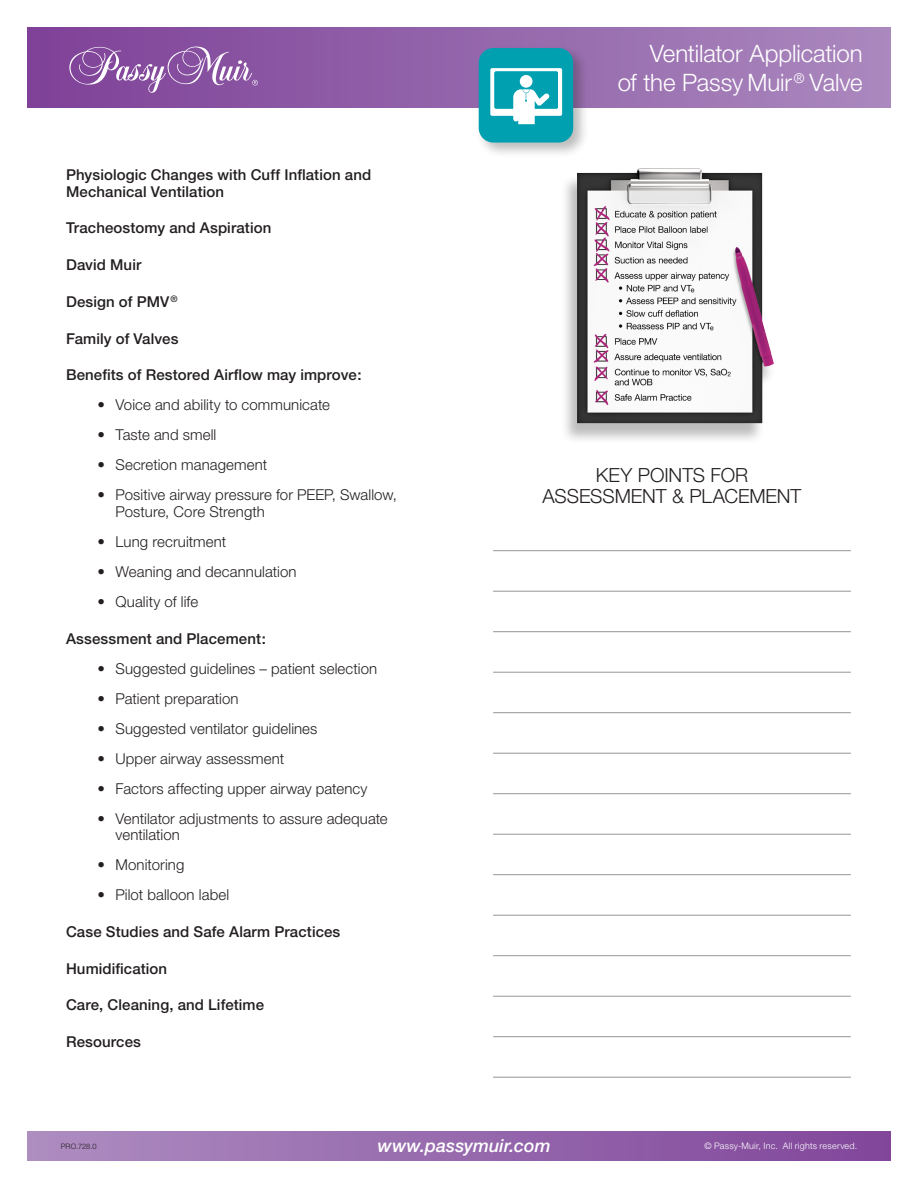
<style>
.page{position:relative;width:918px;height:1188px;background:#fff}
.page>*{position:absolute;margin:0;border:0;box-sizing:border-box;transform-origin:0 0}
.t1{font:300 24px/28.5px "Helvetica Neue";letter-spacing:-.005em;color:#fff;text-align:right}
.t2{font:300 19.5px/21px "Helvetica Neue";letter-spacing:-.005em;color:#231f20;text-align:center}
.t3{font:italic 500 18px "Helvetica Neue";color:#fff}
.t4{font:300 15px/16.5px "Helvetica Neue";letter-spacing:.005em;color:#231f20}
.t5{font:500 15px/16.5px "Helvetica Neue";letter-spacing:.005em;color:#231f20}
.t6{font:300 9px "Helvetica Neue";letter-spacing:.025em;color:#fff}
.t7{font:300 7.5px "Helvetica Neue";letter-spacing:.005em;color:#231f20}
</style>
<div class="page">
<div style="left:27px;top:1132px;width:864px;height:29px;background:linear-gradient(to right,#ad8dc0,#81469a)"></div>
<div style="left:27px;top:27px;width:864px;height:81px;background:linear-gradient(to right,#7e4198,#aa88bd)"></div>
<svg style="left:69px;top:47px;width:189px;height:46px;background:#9767ac"></svg>
<div style="left:560px;top:170px;width:215px;height:274px;background:#231f20;opacity:.3"></div>
<img style="left:577px;top:168px;width:197px;height:255px">
<hr style="left:493px;top:550px;width:358px;height:1px;background:#939598">
<hr style="left:493px;top:591px;width:358px;height:1px;background:#939598">
<hr style="left:493px;top:631px;width:358px;height:1px;background:#939598">
<hr style="left:493px;top:672px;width:358px;height:1px;background:#939598">
<hr style="left:493px;top:712px;width:358px;height:1px;background:#939598">
<hr style="left:493px;top:753px;width:358px;height:1px;background:#939598">
<hr style="left:493px;top:793px;width:358px;height:1px;background:#939598">
<hr style="left:493px;top:834px;width:358px;height:1px;background:#939598">
<hr style="left:493px;top:874px;width:358px;height:1px;background:#939598">
<hr style="left:493px;top:915px;width:358px;height:1px;background:#939598">
<hr style="left:493px;top:955px;width:358px;height:1px;background:#939598">
<hr style="left:493px;top:996px;width:358px;height:1px;background:#939598">
<hr style="left:493px;top:1036px;width:358px;height:1px;background:#939598">
<hr style="left:493px;top:1077px;width:358px;height:1px;background:#939598">
<div style="left:476px;top:45px;width:113px;height:114px;background:#231f20;opacity:.3"></div>
<div style="left:479px;top:48px;width:94px;height:95px;background:#00a0b0;border-radius:15px"></div>
<svg style="left:490px;top:68px;width:72px;height:56px"></svg>
<p class="t5" style="left:66px;top:166px;width:307px">Physiologic Changes with Cuff Inflation and<br>Mechanical Ventilation</p>
<p class="t5" style="left:66px;top:220px;width:207px">Tracheostomy and Aspiration</p>
<p class="t5" style="left:66px;top:256px;width:77px">David Muir</p>
<p class="t5" style="left:66px;top:293px;width:113px">Design of PMV<sup>®</sup></p>
<p class="t5" style="left:66px;top:330px;width:114px">Family of Valves</p>
<p class="t5" style="left:66px;top:367px;width:297px">Benefits of Restored Airflow may improve:</p>
<p class="t4" style="left:98px;top:396px;width:234px">• Voice and ability to communicate</p>
<p class="t4" style="left:98px;top:426px;width:120px">• Taste and smell</p>
<p class="t4" style="left:98px;top:456px;width:171px">• Secretion management</p>
<p class="t4" style="left:116px;top:486px;width:283px;text-indent:-18px">• Positive airway pressure for PEEP, Swallow,<br>Posture, Core Strength</p>
<p class="t4" style="left:98px;top:533px;width:130px">• Lung recruitment</p>
<p class="t4" style="left:98px;top:563px;width:200px">• Weaning and decannulation</p>
<p class="t4" style="left:98px;top:593px;width:102px">• Quality of life</p>
<p class="t5" style="left:66px;top:630px;width:201px">Assessment and Placement:</p>
<p class="t4" style="left:98px;top:660px;width:281px">• Suggested guidelines – patient selection</p>
<p class="t4" style="left:98px;top:690px;width:143px">• Patient preparation</p>
<p class="t4" style="left:98px;top:720px;width:221px">• Suggested ventilator guidelines</p>
<p class="t4" style="left:98px;top:750px;width:188px">• Upper airway assessment</p>
<p class="t4" style="left:98px;top:780px;width:271px">• Factors affecting upper airway patency</p>
<p class="t4" style="left:116px;top:810px;width:274px;text-indent:-18px">• Ventilator adjustments to assure adequate ventilation</p>
<p class="t4" style="left:98px;top:856px;width:88px">• Monitoring</p>
<p class="t4" style="left:98px;top:886px;width:133px">• Pilot balloon label</p>
<p class="t5" style="left:66px;top:923px;width:276px">Case Studies and Safe Alarm Practices</p>
<p class="t5" style="left:66px;top:960px;width:103px">Humidification</p>
<p class="t5" style="left:66px;top:997px;width:200px">Care, Cleaning, and Lifetime</p>
<p class="t5" style="left:66px;top:1033px;width:76px">Resources</p>
<p class="t1" style="left:618px;top:39px;width:247px">Ventilator Application<br>of the Passy Muir<sup>®</sup> Valve</p>
<p class="t2" style="left:543px;top:464px;width:260px">KEY POINTS FOR<br>ASSESSMENT &amp; PLACEMENT</p>
<p class="t3" style="left:378px;top:1135px;width:174px">www.passymuir.com</p>
<p class="t7" style="left:61px;top:1142px;width:38px">PRO.728.0</p>
<p class="t6" style="left:704px;top:1140px;width:154px">© Passy-Muir, Inc. All rights reserved.</p>
</div>
